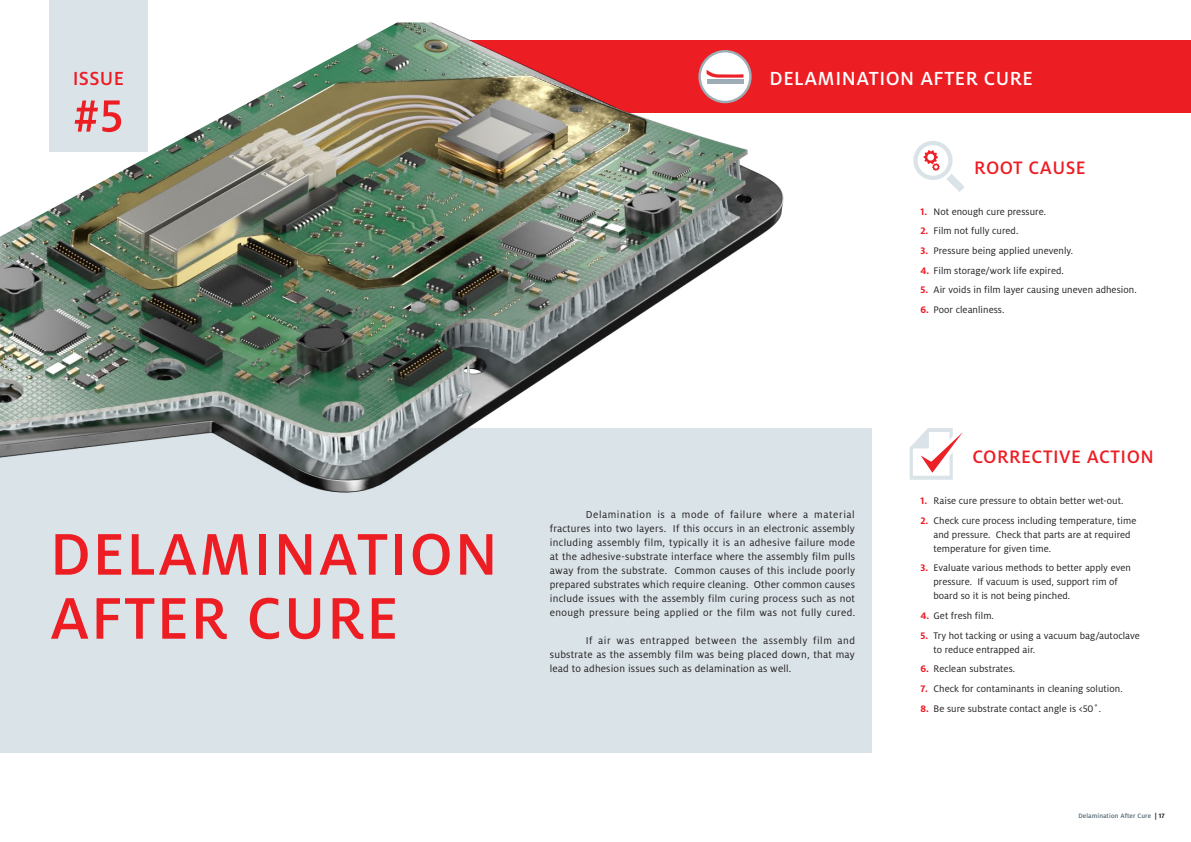
<style>
.page{position:relative;width:1191px;height:842px;background:#fff}
.page>*{position:absolute;margin:0;border:0;box-sizing:border-box;transform-origin:0 0}
.t1{font:500 65px/64px "Henkel Milo";letter-spacing:.025em;color:#ed1d24}
.t2{font:500 50px "Henkel Milo";color:#ed1d24}
.t3{font:500 21px "Henkel Milo";letter-spacing:.025em;color:#fff}
.t4{font:500 21px "Henkel Milo";letter-spacing:.015em;color:#ed1d24}
.t5{font:500 20px "Henkel Milo";letter-spacing:.025em;color:#ed1d24}
.t6{font:11px/14px "Henkel Milo";letter-spacing:.025em;color:#231f20;text-align:justify}
.t7{font:10.5px/14px "Henkel Milo";letter-spacing:.005em;color:#231f20}
.t8{font:500 7px "Henkel Milo";letter-spacing:.015em;color:#4e6470}
.s1{font-weight:700;color:#ed1d24}
.s2{font-weight:700;color:#231f20}
</style>
<div class="page">
<div style="left:377px;top:40px;width:814px;height:73px;background:#ed1d24"></div>
<div style="left:0;top:428px;width:595px;height:325px;background:#dae3e8"></div>
<img style="left:0;top:22px;width:784px;height:471px">
<div style="left:533px;top:428px;width:339px;height:325px;background:#dae3e8"></div>
<div style="left:49px;top:0;width:98px;height:152px;background:#dae3e8"></div>
<svg style="left:698px;top:50px;width:53px;height:53px"></svg>
<div style="left:706px;top:79px;width:37px;height:5px;background:#9eacb5"></div>
<svg style="left:913px;top:141px;width:51px;height:51px"></svg>
<svg style="left:909px;top:428px;width:54px;height:52px"></svg>
<h3 class="t4" style="left:73px;top:67px;width:53px">ISSUE</h3>
<h2 class="t2" style="left:74px;top:88px;width:51px">#5</h2>
<h1 class="t1" style="left:50px;top:523px;width:449px">DELAMINATION<br>AFTER CURE</h1>
<h3 class="t3" style="left:769px;top:67px;width:265px">DELAMINATION AFTER CURE</h3>
<h3 class="t5" style="left:974px;top:156px;width:113px">ROOT CAUSE</h3>
<p class="t7" style="left:920px;top:204px;width:127px"><span class="s1">1.</span> Not enough cure pressure.</p>
<p class="t7" style="left:920px;top:224px;width:99px"><span class="s1">2.</span> Film not fully cured.</p>
<p class="t7" style="left:920px;top:244px;width:154px"><span class="s1">3.</span> Pressure being applied unevenly.</p>
<p class="t7" style="left:920px;top:263px;width:145px"><span class="s1">4.</span> Film storage/work life expired.</p>
<p class="t7" style="left:920px;top:283px;width:218px"><span class="s1">5.</span> Air voids in film layer causing uneven adhesion.</p>
<p class="t7" style="left:920px;top:303px;width:85px"><span class="s1">6.</span> Poor cleanliness.</p>
<p class="t6" style="left:550px;top:507px;width:307px;text-indent:36px">Delamination is a mode of failure where a material fractures into two layers. If this occurs in an electronic assembly including assembly film, typically it is an adhesive failure mode at the adhesive-substrate interface where the assembly film pulls away from the substrate. Common causes of this include poorly prepared substrates which require cleaning. Other common causes include issues with the assembly film curing process such as not enough pressure being applied or the film was not fully cured.</p>
<p class="t6" style="left:550px;top:633px;width:307px;text-indent:36px">If air was entrapped between the assembly film and substrate as the assembly film was being placed down, that may lead to adhesion issues such as delamination as well.</p>
<h3 class="t5" style="left:972px;top:445px;width:183px">CORRECTIVE ACTION</h3>
<p class="t7" style="left:920px;top:494px;width:204px"><span class="s1">1.</span> Raise cure pressure to obtain better wet-out.</p>
<p class="t7" style="left:933px;top:513px;width:204px;text-indent:-13px"><span class="s1">2.</span> Check cure process including temperature, time and pressure. Check that parts are at required temperature for given time.</p>
<p class="t7" style="left:933px;top:561px;width:199px;text-indent:-13px"><span class="s1">3.</span> Evaluate various methods to better apply even pressure. If vacuum is used, support rim of board so it is not being pinched.</p>
<p class="t7" style="left:920px;top:609px;width:75px"><span class="s1">4.</span> Get fresh film.</p>
<p class="t7" style="left:933px;top:628px;width:208px;text-indent:-13px"><span class="s1">5.</span> Try hot tacking or using a vacuum bag/autoclave to reduce entrapped air.</p>
<p class="t7" style="left:920px;top:662px;width:96px"><span class="s1">6.</span> Reclean substrates.</p>
<p class="t7" style="left:920px;top:682px;width:204px"><span class="s1">7.</span> Check for contaminants in cleaning solution.</p>
<p class="t7" style="left:920px;top:701px;width:182px"><span class="s1">8.</span> Be sure substrate contact angle is &lt;50˚.</p>
<p class="t8" style="left:1078px;top:812px;width:88px">Delamination After Cure <span class="s2">| 17</span></p>
</div>
